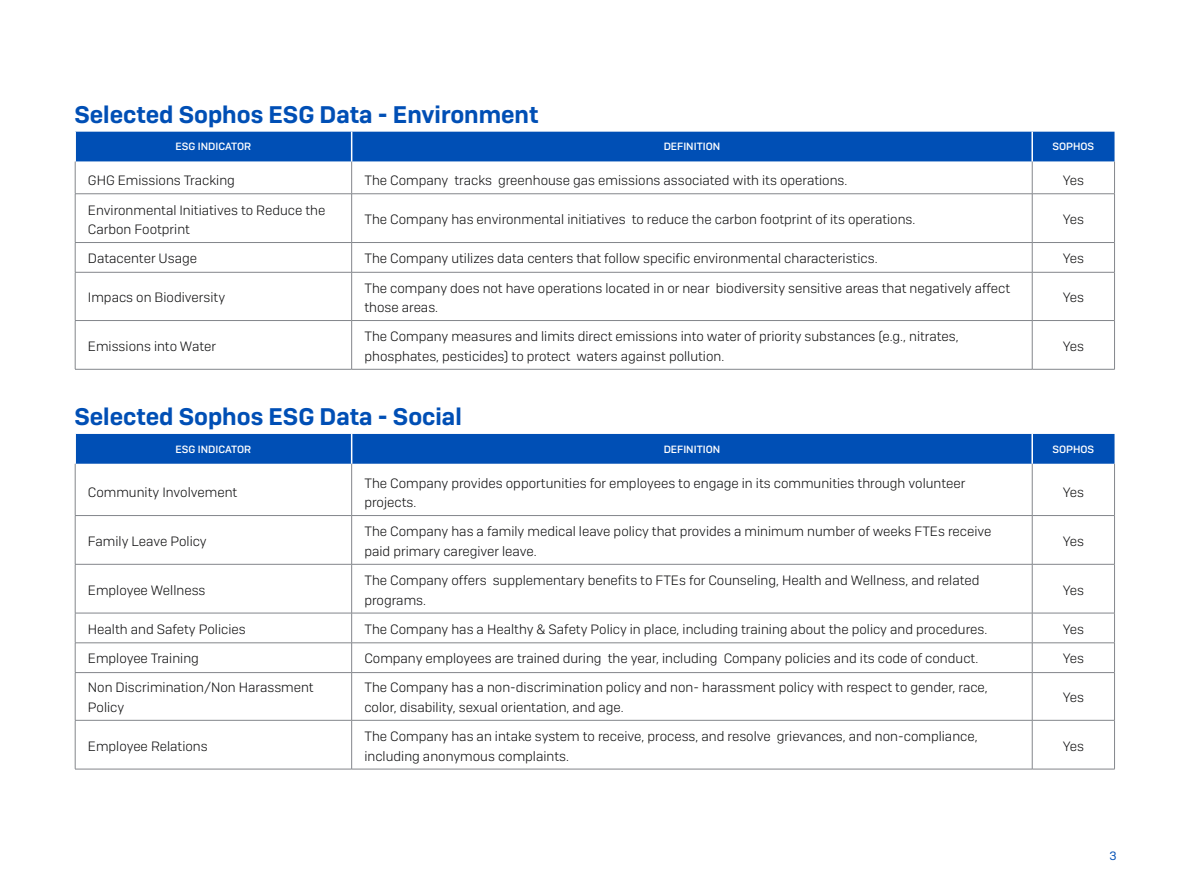
<style>
.page{position:relative;width:1191px;height:893px;background:#fff}
.page>*{position:absolute;margin:0;border:0;box-sizing:border-box;transform-origin:0 0}
.t1{font:600 24px "Sophos Sans";color:#004fb5}
.t2{font:300 13.5px/19.5px "Sophos Sans";color:#0d0d0e}
.t3{font:12px "Sophos Sans";color:#004fb5}
.t4{font:500 10.5px "Sophos Sans";color:#fff}
</style>
<div class="page">
<hr style="left:75px;top:161px;width:1px;height:33px;background:#83868b">
<hr style="left:351px;top:161px;width:1px;height:33px;background:#83868b">
<hr style="left:1032px;top:161px;width:1px;height:33px;background:#83868b">
<hr style="left:1114px;top:161px;width:1px;height:33px;background:#83868b">
<hr style="left:75px;top:193px;width:277px;height:1px;background:#83868b">
<hr style="left:75px;top:194px;width:1px;height:48px;background:#83868b">
<hr style="left:351px;top:194px;width:1px;height:48px;background:#83868b">
<hr style="left:1032px;top:193px;width:82px;height:1px;background:#83868b">
<hr style="left:1032px;top:194px;width:1px;height:48px;background:#83868b">
<hr style="left:1114px;top:194px;width:1px;height:48px;background:#83868b">
<hr style="left:75px;top:242px;width:277px;height:1px;background:#83868b">
<svg style="left:75px;top:243px;width:1px;height:29px"></svg>
<svg style="left:351px;top:243px;width:1px;height:29px"></svg>
<hr style="left:1032px;top:242px;width:82px;height:1px;background:#83868b">
<svg style="left:1032px;top:243px;width:1px;height:29px"></svg>
<svg style="left:1114px;top:243px;width:1px;height:29px"></svg>
<hr style="left:75px;top:272px;width:277px;height:1px;background:#83868b">
<hr style="left:75px;top:272px;width:1px;height:48px;background:#83868b">
<hr style="left:351px;top:272px;width:1px;height:48px;background:#83868b">
<hr style="left:1032px;top:272px;width:82px;height:1px;background:#83868b">
<hr style="left:1032px;top:272px;width:1px;height:48px;background:#83868b">
<hr style="left:1114px;top:272px;width:1px;height:48px;background:#83868b">
<hr style="left:75px;top:320px;width:277px;height:1px;background:#83868b">
<hr style="left:75px;top:321px;width:1px;height:48px;background:#83868b">
<hr style="left:351px;top:321px;width:1px;height:48px;background:#83868b">
<hr style="left:1032px;top:320px;width:82px;height:1px;background:#83868b">
<hr style="left:1032px;top:321px;width:1px;height:48px;background:#83868b">
<hr style="left:1114px;top:321px;width:1px;height:48px;background:#83868b">
<hr style="left:75px;top:369px;width:277px;height:1px;background:#83868b">
<hr style="left:1032px;top:369px;width:82px;height:1px;background:#83868b">
<hr style="left:352px;top:193px;width:680px;height:1px;background:#83868b">
<hr style="left:352px;top:242px;width:680px;height:1px;background:#83868b">
<hr style="left:352px;top:272px;width:680px;height:1px;background:#83868b">
<hr style="left:352px;top:320px;width:680px;height:1px;background:#83868b">
<hr style="left:352px;top:369px;width:680px;height:1px;background:#83868b">
<div style="left:75px;top:132px;width:1039px;height:29px;background:#004fb5"></div>
<hr style="left:1031px;top:132px;width:2px;height:29px;background:#fff">
<div style="left:76px;top:434px;width:1038px;height:30px;background:#004fb5"></div>
<hr style="left:75px;top:464px;width:1px;height:51px;background:#83868b">
<hr style="left:351px;top:464px;width:1px;height:51px;background:#83868b">
<hr style="left:1032px;top:464px;width:1px;height:51px;background:#83868b">
<hr style="left:1114px;top:464px;width:1px;height:51px;background:#83868b">
<hr style="left:75px;top:515px;width:277px;height:1px;background:#83868b">
<hr style="left:75px;top:516px;width:1px;height:48px;background:#83868b">
<hr style="left:351px;top:516px;width:1px;height:48px;background:#83868b">
<hr style="left:1032px;top:515px;width:82px;height:1px;background:#83868b">
<hr style="left:1032px;top:516px;width:1px;height:48px;background:#83868b">
<hr style="left:1114px;top:516px;width:1px;height:48px;background:#83868b">
<hr style="left:75px;top:564px;width:277px;height:1px;background:#83868b">
<hr style="left:75px;top:564px;width:1px;height:49px;background:#83868b">
<hr style="left:351px;top:564px;width:1px;height:49px;background:#83868b">
<hr style="left:1032px;top:564px;width:82px;height:1px;background:#83868b">
<hr style="left:1032px;top:564px;width:1px;height:49px;background:#83868b">
<hr style="left:1114px;top:564px;width:1px;height:49px;background:#83868b">
<hr style="left:75px;top:613px;width:277px;height:1px;background:#83868b">
<hr style="left:75px;top:613px;width:1px;height:30px;background:#83868b">
<hr style="left:351px;top:613px;width:1px;height:30px;background:#83868b">
<hr style="left:1032px;top:613px;width:82px;height:1px;background:#83868b">
<hr style="left:1032px;top:613px;width:1px;height:30px;background:#83868b">
<hr style="left:1114px;top:613px;width:1px;height:30px;background:#83868b">
<hr style="left:75px;top:643px;width:277px;height:1px;background:#83868b">
<svg style="left:75px;top:643px;width:1px;height:29px"></svg>
<svg style="left:351px;top:643px;width:1px;height:29px"></svg>
<hr style="left:1032px;top:643px;width:82px;height:1px;background:#83868b">
<svg style="left:1032px;top:643px;width:1px;height:29px"></svg>
<svg style="left:1114px;top:643px;width:1px;height:29px"></svg>
<hr style="left:75px;top:672px;width:277px;height:1px;background:#83868b">
<hr style="left:75px;top:673px;width:1px;height:47px;background:#83868b">
<hr style="left:351px;top:673px;width:1px;height:47px;background:#83868b">
<hr style="left:1032px;top:672px;width:82px;height:1px;background:#83868b">
<hr style="left:1032px;top:673px;width:1px;height:47px;background:#83868b">
<hr style="left:1114px;top:673px;width:1px;height:47px;background:#83868b">
<hr style="left:75px;top:720px;width:277px;height:1px;background:#83868b">
<hr style="left:75px;top:720px;width:1px;height:49px;background:#83868b">
<hr style="left:351px;top:720px;width:1px;height:49px;background:#83868b">
<hr style="left:1032px;top:720px;width:82px;height:1px;background:#83868b">
<hr style="left:1032px;top:720px;width:1px;height:49px;background:#83868b">
<hr style="left:1114px;top:720px;width:1px;height:49px;background:#83868b">
<hr style="left:75px;top:769px;width:277px;height:1px;background:#83868b">
<hr style="left:1032px;top:769px;width:82px;height:1px;background:#83868b">
<hr style="left:352px;top:515px;width:680px;height:1px;background:#83868b">
<hr style="left:352px;top:564px;width:680px;height:1px;background:#83868b">
<hr style="left:352px;top:613px;width:680px;height:1px;background:#83868b">
<hr style="left:352px;top:643px;width:680px;height:1px;background:#83868b">
<hr style="left:352px;top:672px;width:680px;height:1px;background:#83868b">
<hr style="left:352px;top:720px;width:680px;height:1px;background:#83868b">
<hr style="left:352px;top:769px;width:680px;height:1px;background:#83868b">
<hr style="left:351px;top:434px;width:1px;height:30px;background:#fff">
<hr style="left:1031px;top:434px;width:2px;height:30px;background:#fff">
<h1 class="t1" style="left:74px;top:100px;width:465px">Selected Sophos ESG Data - Environment</h1>
<p class="t4" style="left:176px;top:140px;width:77px">ESG INDICATOR</p>
<p class="t4" style="left:663px;top:140px;width:58px">DEFINITION</p>
<p class="t4" style="left:1052px;top:140px;width:43px">SOPHOS</p>
<p class="t2" style="left:88px;top:171px;width:148px">GHG Emissions Tracking</p>
<p class="t2" style="left:364px;top:171px;width:484px">The Company tracks greenhouse gas emissions associated with its operations.</p>
<p class="t2" style="left:1062px;top:171px;width:23px">Yes</p>
<p class="t2" style="left:88px;top:200px;width:239px">Environmental Initiatives to Reduce the<br>Carbon Footprint</p>
<p class="t2" style="left:364px;top:210px;width:552px">The Company has environmental initiatives to reduce the carbon footprint of its operations.</p>
<p class="t2" style="left:1062px;top:210px;width:23px">Yes</p>
<p class="t2" style="left:88px;top:249px;width:111px">Datacenter Usage</p>
<p class="t2" style="left:364px;top:249px;width:514px">The Company utilizes data centers that follow specific environmental characteristics.</p>
<p class="t2" style="left:1062px;top:249px;width:23px">Yes</p>
<p class="t2" style="left:88px;top:288px;width:139px">Impacs on Biodiversity</p>
<p class="t2" style="left:364px;top:278px;width:647px">The company does not have operations located in or near biodiversity sensitive areas that negatively affect those areas.</p>
<p class="t2" style="left:1062px;top:288px;width:23px">Yes</p>
<p class="t2" style="left:88px;top:336px;width:130px">Emissions into Water</p>
<p class="t2" style="left:364px;top:327px;width:596px">The Company measures and limits direct emissions into water of priority substances (e.g., nitrates, phosphates, pesticides) to protect waters against pollution.</p>
<p class="t2" style="left:1062px;top:336px;width:23px">Yes</p>
<h1 class="t1" style="left:74px;top:402px;width:389px">Selected Sophos ESG Data - Social</h1>
<p class="t4" style="left:176px;top:443px;width:77px">ESG INDICATOR</p>
<p class="t4" style="left:663px;top:443px;width:58px">DEFINITION</p>
<p class="t4" style="left:1052px;top:443px;width:43px">SOPHOS</p>
<p class="t2" style="left:88px;top:483px;width:151px">Community Involvement</p>
<p class="t2" style="left:364px;top:473px;width:602px">The Company provides opportunities for employees to engage in its communities through volunteer projects.</p>
<p class="t2" style="left:1062px;top:483px;width:23px">Yes</p>
<p class="t2" style="left:88px;top:531px;width:120px">Family Leave Policy</p>
<p class="t2" style="left:364px;top:522px;width:628px">The Company has a family medical leave policy that provides a minimum number of weeks FTEs receive paid primary caregiver leave.</p>
<p class="t2" style="left:1062px;top:531px;width:23px">Yes</p>
<p class="t2" style="left:88px;top:580px;width:119px">Employee Wellness</p>
<p class="t2" style="left:364px;top:570px;width:616px">The Company offers supplementary benefits to FTEs for Counseling, Health and Wellness, and related programs.</p>
<p class="t2" style="left:1062px;top:580px;width:23px">Yes</p>
<p class="t2" style="left:88px;top:619px;width:159px">Health and Safety Policies</p>
<p class="t2" style="left:364px;top:619px;width:624px">The Company has a Healthy &amp; Safety Policy in place, including training about the policy and procedures.</p>
<p class="t2" style="left:1062px;top:619px;width:23px">Yes</p>
<p class="t2" style="left:88px;top:648px;width:112px">Employee Training</p>
<p class="t2" style="left:364px;top:648px;width:615px">Company employees are trained during the year, including Company policies and its code of conduct.</p>
<p class="t2" style="left:1062px;top:648px;width:23px">Yes</p>
<p class="t2" style="left:88px;top:678px;width:227px">Non Discrimination/Non Harassment<br>Policy</p>
<p class="t2" style="left:364px;top:678px;width:625px">The Company has a non-discrimination policy and non- harassment policy with respect to gender, race, color, disability, sexual orientation, and age.</p>
<p class="t2" style="left:1062px;top:687px;width:23px">Yes</p>
<p class="t2" style="left:88px;top:736px;width:121px">Employee Relations</p>
<p class="t2" style="left:364px;top:726px;width:615px">The Company has an intake system to receive, process, and resolve grievances, and non-compliance, including anonymous complaints.</p>
<p class="t2" style="left:1062px;top:736px;width:23px">Yes</p>
<p class="t3" style="left:1109px;top:848px;width:9px">3</p>
</div>
